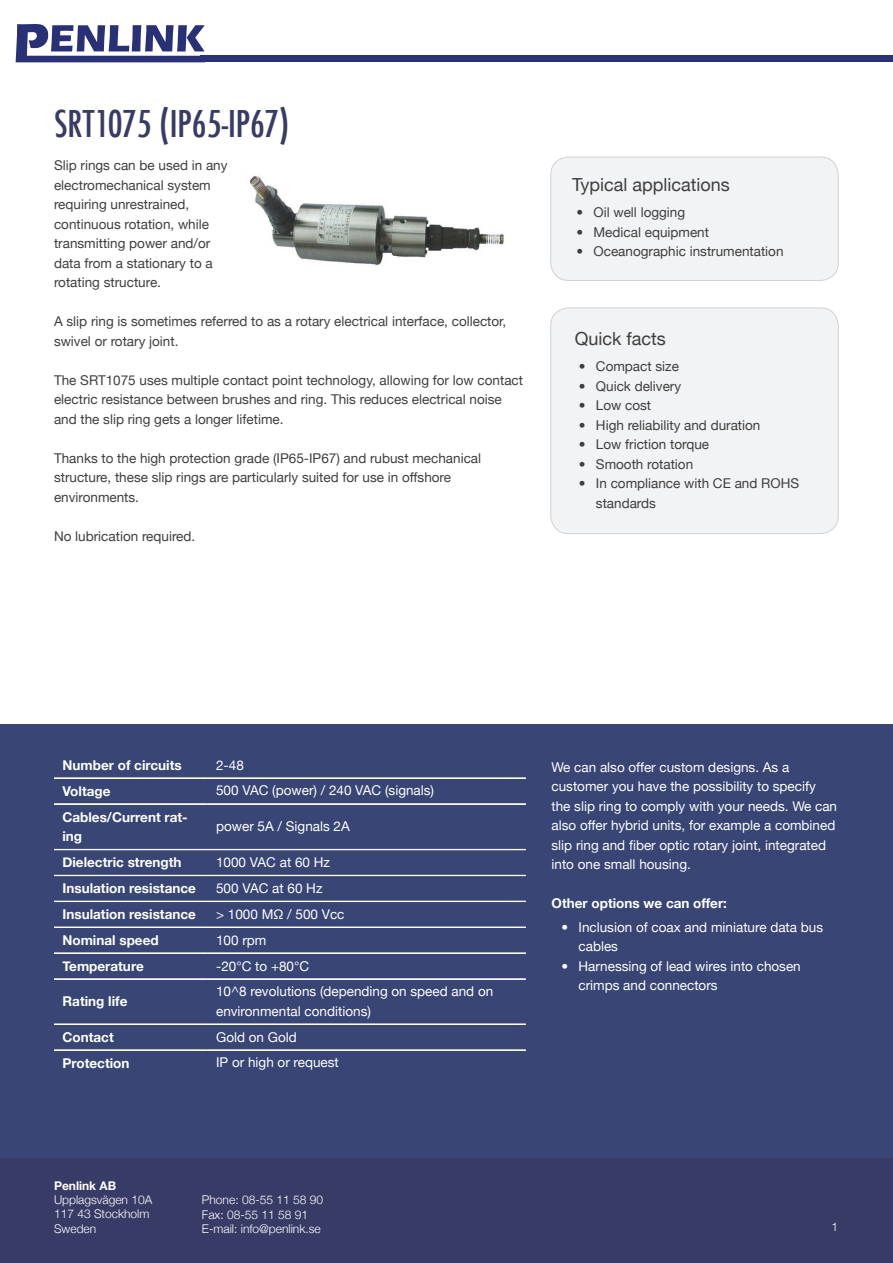
<style>
.page{position:relative;width:893px;height:1263px;background:#fff}
.page>*{position:absolute;margin:0;border:0;box-sizing:border-box;transform-origin:0 0}
.t1{font:500 condensed 36px "Futura";color:#393b67}
.t2{font:18px "Helvetica Neue";color:#3e3e3f}
.t3{font:13.5px/19.5px "Helvetica Neue";color:#3e3e3f}
.t4{font:13.5px/19.5px "Helvetica Neue";color:#fff}
.t5{font:700 13.5px/19.5px "Helvetica Neue";color:#fff}
.t6{font:300 12px "Helvetica Neue";color:#fff}
.t7{font:700 12px "Helvetica Neue";color:#fff}
</style>
<div class="page">
<div style="left:551px;top:308px;width:287px;height:226px;background:#f2f3f4;border-radius:18px"></div>
<div style="left:551px;top:308px;width:287px;height:226px;border:1px solid #d1d2d4;border-radius:18px"></div>
<div style="left:0;top:724px;width:893px;height:484px;background:#384575"></div>
<div style="left:0;top:1159px;width:893px;height:104px;background:#393b67"></div>
<div style="left:551px;top:157px;width:287px;height:123px;background:#f2f3f4;border-radius:18px"></div>
<div style="left:551px;top:157px;width:287px;height:124px;border:1px solid #d1d2d4;border-radius:18px"></div>
<hr style="left:54px;top:778px;width:154px;height:1px;background:#fff">
<hr style="left:208px;top:778px;width:318px;height:1px;background:#fff">
<hr style="left:54px;top:804px;width:154px;height:1px;background:#fff">
<hr style="left:208px;top:804px;width:318px;height:1px;background:#fff">
<hr style="left:54px;top:849px;width:154px;height:1px;background:#fff">
<hr style="left:208px;top:849px;width:318px;height:1px;background:#fff">
<hr style="left:54px;top:875px;width:154px;height:1px;background:#fff">
<hr style="left:208px;top:875px;width:318px;height:1px;background:#fff">
<hr style="left:54px;top:901px;width:154px;height:1px;background:#fff">
<hr style="left:208px;top:901px;width:318px;height:1px;background:#fff">
<hr style="left:54px;top:927px;width:154px;height:1px;background:#fff">
<hr style="left:208px;top:927px;width:318px;height:1px;background:#fff">
<hr style="left:54px;top:953px;width:154px;height:1px;background:#fff">
<hr style="left:208px;top:953px;width:318px;height:1px;background:#fff">
<hr style="left:54px;top:979px;width:154px;height:1px;background:#fff">
<hr style="left:208px;top:979px;width:318px;height:1px;background:#fff">
<hr style="left:54px;top:1024px;width:154px;height:1px;background:#fff">
<hr style="left:208px;top:1024px;width:318px;height:1px;background:#fff">
<hr style="left:54px;top:1050px;width:154px;height:1px;background:#fff">
<hr style="left:208px;top:1050px;width:318px;height:1px;background:#fff">
<svg style="left:16px;top:24px;width:189px;height:38px"></svg>
<div style="left:200px;top:56px;width:693px;height:6px;background:#2a3277"></div>
<img style="left:249px;top:175px;width:255px;height:91px">
<p class="t1" style="left:54px;top:101px;width:237px">SRT1075 (IP65-IP67)</p>
<p class="t3" style="left:54px;top:155px;width:175px">Slip rings can be used in any electromechanical system requiring unrestrained, continuous rotation, while transmitting power and/or data from a stationary to a rotating structure.</p>
<p class="t3" style="left:54px;top:311px;width:454px">A slip ring is sometimes referred to as a rotary electrical interface, collector, swivel or rotary joint.</p>
<p class="t3" style="left:54px;top:370px;width:471px">The SRT1075 uses multiple contact point technology, allowing for low contact electric resistance between brushes and ring. This reduces electrical noise and the slip ring gets a longer lifetime.</p>
<p class="t3" style="left:54px;top:448px;width:429px">Thanks to the high protection grade (IP65-IP67) and rubust mechanical structure, these slip rings are particularly suited for use in offshore environments.</p>
<p class="t3" style="left:54px;top:526px;width:143px">No lubrication required.</p>
<p class="t2" style="left:572px;top:174px;width:159px">Typical applications</p>
<p class="t3" style="left:576px;top:203px;width:110px">• Oil well logging</p>
<p class="t3" style="left:576px;top:222px;width:134px">• Medical equipment</p>
<p class="t3" style="left:576px;top:242px;width:209px">• Oceanographic instrumentation</p>
<p class="t2" style="left:575px;top:327px;width:93px">Quick facts</p>
<p class="t3" style="left:579px;top:356px;width:102px">• Compact size</p>
<p class="t3" style="left:579px;top:376px;width:104px">• Quick delivery</p>
<p class="t3" style="left:579px;top:395px;width:74px">• Low cost</p>
<p class="t3" style="left:579px;top:415px;width:183px">• High reliability and duration</p>
<p class="t3" style="left:579px;top:434px;width:132px">• Low friction torque</p>
<p class="t3" style="left:579px;top:454px;width:116px">• Smooth rotation</p>
<p class="t3" style="left:596px;top:473px;width:205px;text-indent:-17px">• In compliance with CE and ROHS standards</p>
<p class="t5" style="left:63px;top:755px;width:121px">Number of circuits</p>
<p class="t4" style="left:216px;top:755px;width:29px">2-48</p>
<p class="t5" style="left:63px;top:781px;width:49px">Voltage</p>
<p class="t4" style="left:216px;top:781px;width:220px">500 VAC (power) / 240 VAC (signals)</p>
<p class="t5" style="left:63px;top:807px;width:127px">Cables/Current rat&shy;ing</p>
<p class="t4" style="left:216px;top:816px;width:135px">power 5A / Signals 2A</p>
<p class="t5" style="left:63px;top:852px;width:120px">Dielectric strength</p>
<p class="t4" style="left:216px;top:852px;width:115px">1000 VAC at 60 Hz</p>
<p class="t5" style="left:63px;top:878px;width:135px">Insulation resistance</p>
<p class="t4" style="left:216px;top:878px;width:108px">500 VAC at 60 Hz</p>
<p class="t5" style="left:63px;top:904px;width:135px">Insulation resistance</p>
<p class="t4" style="left:216px;top:904px;width:130px">&gt; 1000 MΩ / 500 Vcc</p>
<p class="t5" style="left:63px;top:930px;width:98px">Nominal speed</p>
<p class="t4" style="left:216px;top:930px;width:52px">100 rpm</p>
<p class="t5" style="left:63px;top:956px;width:83px">Temperature</p>
<p class="t4" style="left:216px;top:956px;width:95px">-20°C to +80°C</p>
<p class="t5" style="left:63px;top:991px;width:66px">Rating life</p>
<p class="t4" style="left:216px;top:981px;width:279px">10^8 revolutions (depending on speed and on environmental conditions)</p>
<p class="t5" style="left:63px;top:1027px;width:53px">Contact</p>
<p class="t4" style="left:216px;top:1027px;width:82px">Gold on Gold</p>
<p class="t5" style="left:63px;top:1053px;width:69px">Protection</p>
<p class="t4" style="left:216px;top:1053px;width:124px">IP or high or request</p>
<p class="t7" style="left:54px;top:1178px;width:64px">Penlink AB</p>
<p class="t6" style="left:54px;top:1192px;width:100px">Upplagsvägen 10A</p>
<p class="t6" style="left:54px;top:1207px;width:97px">117 43 Stockholm</p>
<p class="t6" style="left:54px;top:1221px;width:44px">Sweden</p>
<p class="t6" style="left:202px;top:1193px;width:123px">Phone: 08-55 11 58 90</p>
<p class="t6" style="left:202px;top:1207px;width:108px">Fax: 08-55 11 58 91</p>
<p class="t6" style="left:202px;top:1221px;width:120px">E-mail: info@penlink.se</p>
<p class="t4" style="left:551px;top:757px;width:287px">We can also offer custom designs. As a customer you have the possibility to specify the slip ring to comply with your needs. We can also offer hybrid units, for example a combined slip ring and fiber optic rotary joint, integrated into one small housing.</p>
<p class="t5" style="left:551px;top:893px;width:177px">Other options we can offer:</p>
<p class="t4" style="left:578px;top:917px;width:246px;text-indent:-17px">• Inclusion of coax and miniature data bus cables</p>
<p class="t4" style="left:578px;top:956px;width:224px;text-indent:-17px">• Harnessing of lead wires into chosen crimps and connectors</p>
<p class="t6" style="left:831px;top:1219px;width:8px">1</p>
</div>
